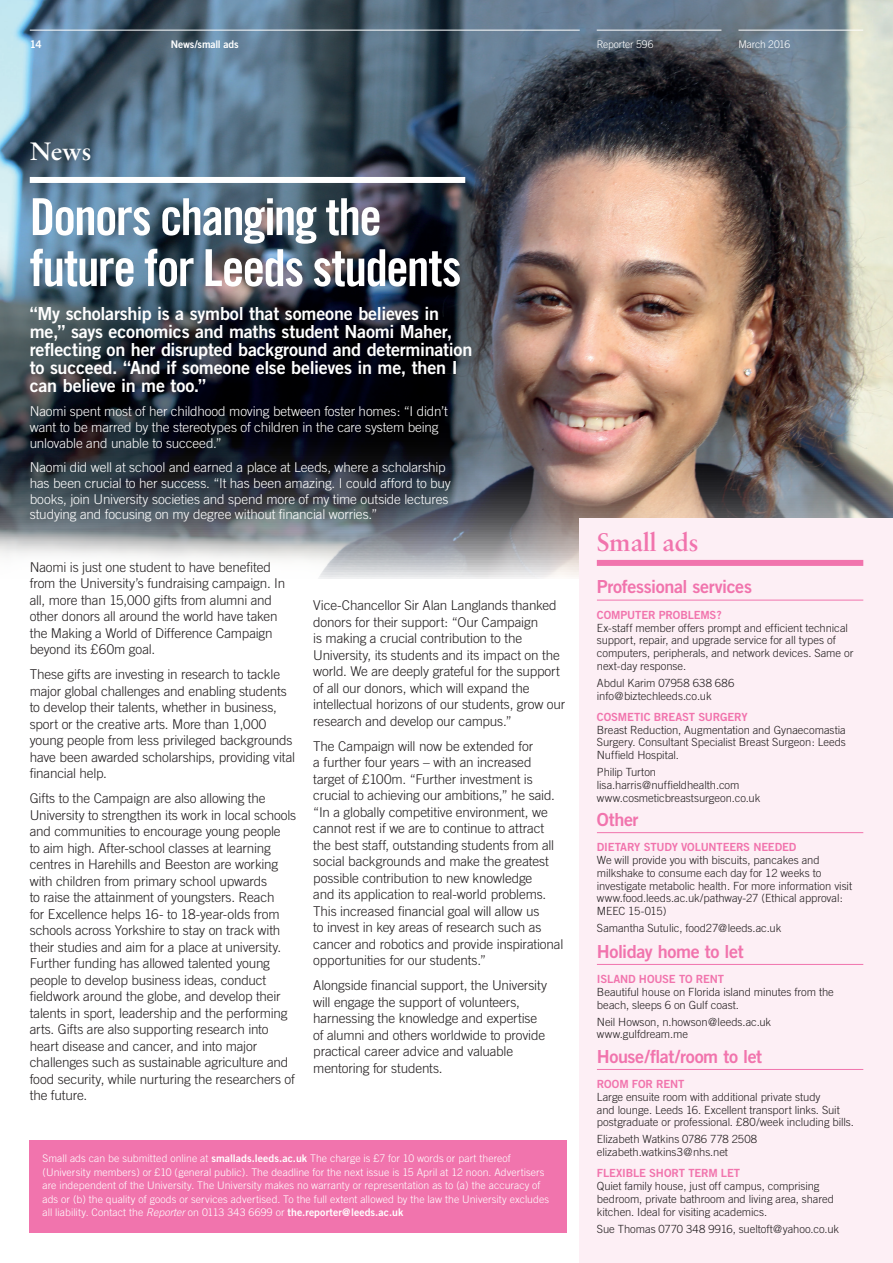
<style>
.page{position:relative;width:893px;height:1263px;background:#fff}
.page>*{position:absolute;margin:0;border:0;box-sizing:border-box;transform-origin:0 0}
.t1{font:51px/51px "Trade Gothic Bold Cond Twenty";letter-spacing:-.035em;color:#fff}
.t2{font:27px "Sabon Semi Bold PL";letter-spacing:-.02em;color:#f174ad}
.t3{font:27px "Sabon Semi Bold PL";color:#fff}
.t4{font:18px/18px "Trade Gothic Bold Two";letter-spacing:-.015em;color:#fff}
.t5{font:18px "Trade Gothic Bold Two";letter-spacing:-.025em;color:#f174ad}
.t6{font:300 13.5px/16.5px "Trade Gothic";letter-spacing:-.015em;color:#231f20}
.t7{font:300 13.5px/15.8px "Trade Gothic";letter-spacing:-.01em;color:#fff}
.t8{font:300 11.25px/12.8px "Trade Gothic";letter-spacing:-.005em;color:#231f20}
.t9{font:11.25px "Trade Gothic Bold Two";letter-spacing:-.015em;color:#f174ad}
.t10{font:300 10.5px/13.5px "Trade Gothic";letter-spacing:.005em;color:#fff}
.t11{font:10.5px "Trade Gothic Bold Two";letter-spacing:-.015em;color:#fff}
.t12{font:300 10.5px "Trade Gothic";letter-spacing:-.02em;color:#fff}
.s1{font-family:"Trade Gothic Bold Two";font-weight:400}
.s2{font-style:italic}
</style>
<div class="page">
<img style="left:0;top:0;width:893px;height:579px">
<div style="left:580px;top:518px;width:313px;height:745px;background:#fdeff5"></div>
<div style="left:597px;top:560px;width:266px;height:6px;background:#f174ad"></div>
<div style="left:30px;top:177px;width:435px;height:6px;background:#fff"></div>
<hr style="left:30px;top:30px;width:550px;height:1px;background:#fff">
<hr style="left:597px;top:30px;width:124px;height:1px;background:#fff">
<hr style="left:738px;top:30px;width:125px;height:1px;background:#fff">
<hr style="left:597px;top:600px;width:266px;height:1px;background:#f174ad">
<hr style="left:597px;top:832px;width:266px;height:1px;background:#f174ad">
<hr style="left:597px;top:964px;width:266px;height:1px;background:#f174ad">
<hr style="left:597px;top:1069px;width:266px;height:1px;background:#f174ad">
<div style="left:30px;top:1141px;width:537px;height:92px;background:#f174ad"></div>
<p class="t11" style="left:30px;top:37px;width:14px">14</p>
<p class="t11" style="left:171px;top:37px;width:69px">News/small ads</p>
<p class="t10" style="left:597px;top:37px;width:58px">Reporter 596</p>
<p class="t12" style="left:738px;top:38px;width:53px">March 2016</p>
<h2 class="t3" style="left:30px;top:135px;width:63px">News</h2>
<h1 class="t1" style="left:30px;top:191px;width:433px">Donors changing the future for Leeds students</h1>
<p class="t4" style="left:30px;top:304px;width:444px">“My scholarship is a symbol that someone believes in me,” says economics and maths student Naomi Maher, reflecting on her disrupted background and determination to succeed. “And if someone else believes in me, then I can believe in me too.”</p>
<p class="t7" style="left:30px;top:403px;width:420px">Naomi spent most of her childhood moving between foster homes: “I didn’t want to be marred by the stereotypes of children in the care system being unlovable and unable to succeed.”</p>
<p class="t7" style="left:30px;top:459px;width:423px">Naomi did well at school and earned a place at Leeds, where a scholarship has been crucial to her success. “It has been amazing. I could afford to buy books, join University societies and spend more of my time outside lectures studying and focusing on my degree without financial worries.”</p>
<p class="t6" style="left:30px;top:558px;width:257px">Naomi is just one student to have benefited from the University’s fundraising campaign. In all, more than 15,000 gifts from alumni and other donors all around the world have taken the Making a World of Difference Campaign beyond its £60m goal.</p>
<p class="t6" style="left:30px;top:666px;width:267px">These gifts are investing in research to tackle major global challenges and enabling students to develop their talents, whether in business, sport or the creative arts. More than 1,000 young people from less privileged backgrounds have been awarded scholarships, providing vital financial help.</p>
<p class="t6" style="left:30px;top:790px;width:268px">Gifts to the Campaign are also allowing the University to strengthen its work in local schools and communities to encourage young people<br>to aim high. After-school classes at learning centres in Harehills and Beeston are working with children from primary school upwards<br>to raise the attainment of youngsters. Reach<br>for Excellence helps 16- to 18-year-olds from schools across Yorkshire to stay on track with their studies and aim for a place at university.<br>Further funding has allowed talented young people to develop business ideas, conduct fieldwork around the globe, and develop their talents in sport, leadership and the performing arts. Gifts are also supporting research into heart disease and cancer, and into major challenges such as sustainable agriculture and food security, while nurturing the researchers of the future.</p>
<p class="t6" style="left:313px;top:597px;width:253px">Vice-Chancellor Sir Alan Langlands thanked donors for their support: “Our Campaign<br>is making a crucial contribution to the University, its students and its impact on the world. We are deeply grateful for the support of all our donors, which will expand the intellectual horizons of our students, grow our research and develop our campus.”</p>
<p class="t6" style="left:313px;top:737px;width:252px">The Campaign will now be extended for<br>a further four years – with an increased target of £100m. “Further investment is crucial to achieving our ambitions,” he said. “In a globally competitive environment, we cannot rest if we are to continue to attract the best staff, outstanding students from all social backgrounds and make the greatest possible contribution to new knowledge<br>and its application to real-world problems.<br>This increased financial goal will allow us<br>to invest in key areas of research such as cancer and robotics and provide inspirational opportunities for our students.”</p>
<p class="t6" style="left:313px;top:977px;width:235px">Alongside financial support, the University will engage the support of volunteers, harnessing the knowledge and expertise of alumni and others worldwide to provide practical career advice and valuable mentoring for students.</p>
<p class="t10" style="left:43px;top:1151px;width:508px">Small ads can be submitted online at <span class="s1">smallads.leeds.ac.uk</span> The charge is £7 for 10 words or part thereof (University members) or £10 (general public). The deadline for the next issue is 15 April at 12 noon. Advertisers are independent of the University. The University makes no warranty or representation as to (a) the accuracy of ads or (b) the quality of goods or services advertised. To the full extent allowed by the law the University excludes all liability. Contact the <span class="s2">Reporter</span> on 0113 343 6699 or <span class="s1">the.reporter@leeds.ac.uk</span></p>
<h2 class="t2" style="left:597px;top:526px;width:103px">Small ads</h2>
<h3 class="t5" style="left:597px;top:576px;width:157px">Professional services</h3>
<p class="t9" style="left:597px;top:608px;width:126px">COMPUTER PROBLEMS?</p>
<p class="t8" style="left:597px;top:621px;width:258px">Ex-staff member offers prompt and efficient technical support, repair, and upgrade service for all types of computers, peripherals, and network devices. Same or next-day response.</p>
<p class="t8" style="left:597px;top:676px;width:139px">Abdul Karim 07958 638 686 info@biztechleeds.co.uk</p>
<p class="t9" style="left:597px;top:710px;width:152px">COSMETIC BREAST SURGERY</p>
<p class="t8" style="left:597px;top:723px;width:250px;text-align:justify">Breast Reduction, Augmentation and Gynaecomastia Surgery. Consultant Specialist Breast Surgeon: Leeds Nuffield Hospital.</p>
<p class="t8" style="left:597px;top:765px;width:165px">Philip Turton lisa.harris@nuffieldhealth.com www.cosmeticbreastsurgeon.co.uk</p>
<h3 class="t5" style="left:597px;top:808px;width:43px">Other</h3>
<p class="t9" style="left:597px;top:840px;width:201px">DIETARY STUDY VOLUNTEERS NEEDED</p>
<p class="t8" style="left:597px;top:854px;width:257px">We will provide you with biscuits, pancakes and milkshake to consume each day for 12 weeks to investigate metabolic health. For more information visit www.food.leeds.ac.uk/pathway-27 (Ethical approval:<br>MEEC 15-015)</p>
<p class="t8" style="left:597px;top:922px;width:186px">Samantha Sutulic, food27@leeds.ac.uk</p>
<h3 class="t5" style="left:597px;top:940px;width:148px">Holiday home to let</h3>
<p class="t9" style="left:597px;top:972px;width:129px">ISLAND HOUSE TO RENT</p>
<p class="t8" style="left:597px;top:985px;width:239px">Beautiful house on Florida island minutes from the beach, sleeps 6 on Gulf coast.</p>
<p class="t8" style="left:597px;top:1015px;width:176px">Neil Howson, n.howson@leeds.ac.uk www.gulfdream.me</p>
<h3 class="t5" style="left:597px;top:1045px;width:167px">House/flat/room to let</h3>
<p class="t9" style="left:597px;top:1077px;width:89px">ROOM FOR RENT</p>
<p class="t8" style="left:597px;top:1090px;width:258px">Large ensuite room with additional private study<br>and lounge. Leeds 16. Excellent transport links. Suit postgraduate or professional. £80/week including bills.</p>
<p class="t8" style="left:597px;top:1133px;width:162px">Elizabeth Watkins 0786 778 2508 elizabeth.watkins3@nhs.net</p>
<p class="t9" style="left:597px;top:1166px;width:145px">FLEXIBLE SHORT TERM LET</p>
<p class="t8" style="left:597px;top:1180px;width:239px">Quiet family house, just off campus, comprising bedroom, private bathroom and living area, shared kitchen. Ideal for visiting academics.</p>
<p class="t8" style="left:597px;top:1222px;width:244px">Sue Thomas 0770 348 9916, sueltoft@yahoo.co.uk</p>
</div>
